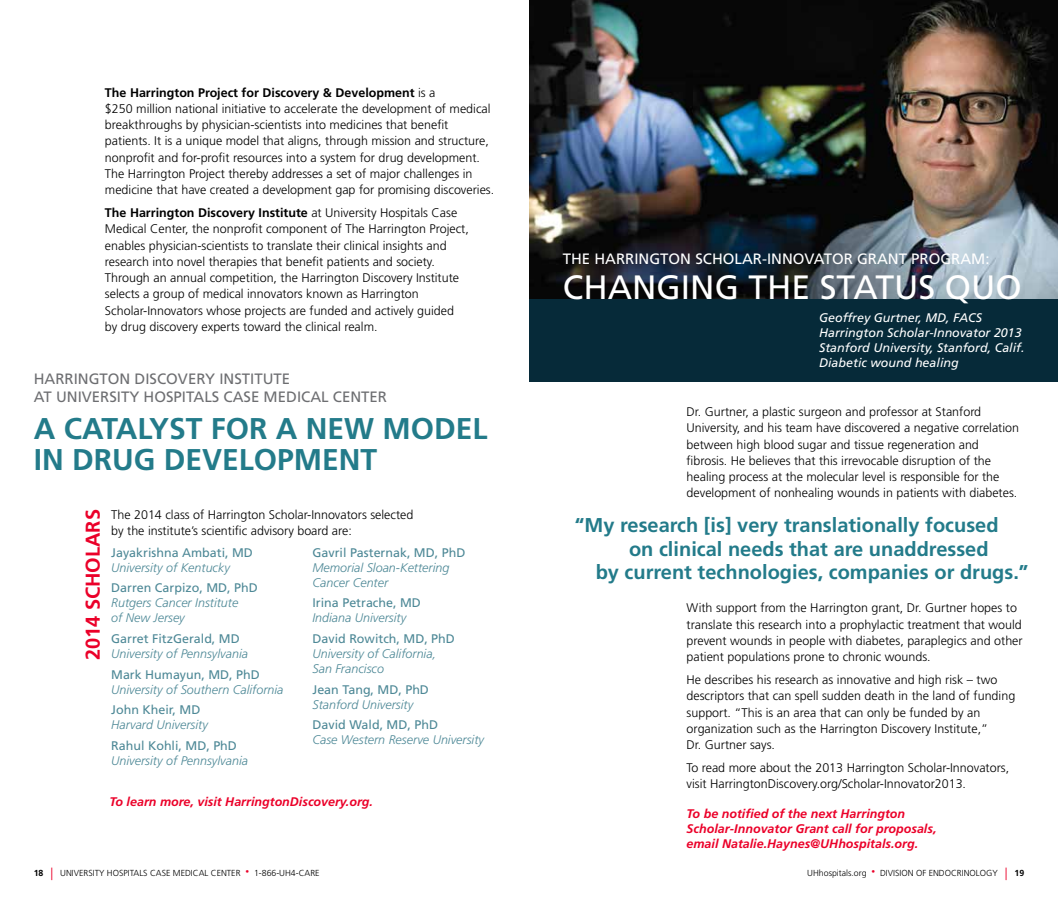
<style>
.page{position:relative;width:1058px;height:900px;background:#fff}
.page>*{position:absolute;margin:0;border:0;box-sizing:border-box;transform-origin:0 0}
.t1{font:33.75px "Frutiger LT Std";color:#fff}
.t2{font:700 30px/31.2px "Frutiger LT Std";color:#237b8a}
.t3{font:700 20px "Frutiger LT Std";color:#237b8a}
.t4{font:700 20px "Frutiger LT Std";color:#eb0029}
.t5{font:15px "Frutiger LT Std";color:#6d6e71}
.t6{font:15px "Frutiger LT Std";color:#fff}
.t7{font:300 12.5px/16.2px "Frutiger LT Std";color:#000}
.t8{font:italic 300 12.5px/15px "Frutiger LT Std";color:#4d8896}
.t9{font:12.5px "Frutiger LT Std";color:#4d8896}
.t10{font:italic 700 12.5px/15px "Frutiger LT Std";color:#eb0029}
.t11{font:italic 12.5px/15px "Frutiger LT Std";color:#fff}
.t12{font:300 8.75px "Frutiger LT Std";color:#000}
.t13{font:700 8.75px "Frutiger LT Std";color:#000}
.s1{font-weight:700}
.s2{font-size:12.5px;color:#eb0029}
.s3{font-size:7.5px;color:#eb0029}
</style>
<div class="page">
<div style="left:529px;top:299px;width:529px;height:83px;background:#062a39"></div>
<img style="left:529px;top:0;width:529px;height:299px">
<p class="t7" style="left:105px;top:84px;width:391px"><span class="s1">The Harrington Project for Discovery &amp; Development</span> is a<br>$250 million national initiative to accelerate the development of medical breakthroughs by physician-scientists into medicines that benefit patients. It is a unique model that aligns, through mission and structure, nonprofit and for-profit resources into a system for drug development.<br>The Harrington Project thereby addresses a set of major challenges in medicine that have created a development gap for promising discoveries.</p>
<p class="t7" style="left:105px;top:205px;width:365px"><span class="s1">The Harrington Discovery Institute</span> at University Hospitals Case Medical Center, the nonprofit component of The Harrington Project, enables physician-scientists to translate their clinical insights and research into novel therapies that benefit patients and society.<br>Through an annual competition, the Harrington Discovery Institute selects a group of medical innovators known as Harrington Scholar-Innovators whose projects are funded and actively guided by drug discovery experts toward the clinical realm.</p>
<p class="t5" style="left:34px;top:370px;width:31px">HARRIN</p>
<p class="t5" style="left:89px;top:370px;width:144px">GTON DISCOVERY INSTITUT</p>
<p class="t5" style="left:282px;top:370px;width:10px">E</p>
<p class="t5" style="left:34px;top:388px;width:75px">AT UNIVERSIT</p>
<p class="t5" style="left:129px;top:388px;width:45px">Y HOSPIT</p>
<p class="t5" style="left:194px;top:388px;width:192px">ALS CASE MEDICAL CENTER</p>
<h2 class="t2" style="left:34px;top:413px;width:455px">A Catalyst for a New Model in Drug Developm ent</h2>
<h3 class="t4" style="left:81px;top:660px;width:153px;rotate:-90deg">2014 scholars</h3>
<p class="t7" style="left:111px;top:506px;width:304px">The 2014 class of Harrington Scholar-Innovators selected by the institute’s scientific advisory board are:</p>
<p class="t9" style="left:111px;top:545px;width:143px">JAYAKRISHNA AMBATI, MD</p>
<p class="t8" style="left:111px;top:560px;width:120px">University of Kentucky</p>
<p class="t9" style="left:111px;top:581px;width:148px">DARREN CARPIZO, MD, PHD</p>
<p class="t8" style="left:111px;top:596px;width:129px">Rutgers Cancer Institute of New Jersey</p>
<p class="t9" style="left:111px;top:631px;width:130px">GARRET FITZGERALD, MD</p>
<p class="t8" style="left:111px;top:646px;width:138px">University of Pennsylvania</p>
<p class="t9" style="left:111px;top:667px;width:150px">MARK HUMAYUN, MD, PHD</p>
<p class="t8" style="left:111px;top:682px;width:174px">University of Southern California</p>
<p class="t9" style="left:111px;top:702px;width:91px">JOHN KHEIR, MD</p>
<p class="t8" style="left:111px;top:717px;width:98px">Harvard University</p>
<p class="t9" style="left:111px;top:738px;width:127px">RAHUL KOHLI, MD, PHD</p>
<p class="t8" style="left:111px;top:753px;width:138px">University of Pennsylvania</p>
<p class="t9" style="left:312px;top:545px;width:154px">GAVRIL PASTERNAK, MD, PHD</p>
<p class="t8" style="left:312px;top:560px;width:138px">Memorial Sloan-Kettering<br>Cancer Center</p>
<p class="t9" style="left:312px;top:596px;width:110px">IRINA PETRACHE, MD</p>
<p class="t8" style="left:312px;top:611px;width:95px">Indiana University</p>
<p class="t9" style="left:312px;top:631px;width:144px">DAVID ROWITCH, MD, PHD</p>
<p class="t8" style="left:312px;top:646px;width:125px">University of California,<br>San Francisco</p>
<p class="t9" style="left:312px;top:682px;width:118px">JEAN TANG, MD, PHD</p>
<p class="t8" style="left:312px;top:697px;width:102px">Stanford University</p>
<p class="t9" style="left:312px;top:717px;width:127px">DAVID WALD, MD, PHD</p>
<p class="t8" style="left:312px;top:732px;width:173px">Case Western Reserve University</p>
<p class="t10" style="left:109px;top:794px;width:265px">To learn more, visit HarringtonDiscovery.org.</p>
<p class="t6" style="left:562px;top:250px;width:63px">TH E HARRIN</p>
<p class="t6" style="left:649px;top:250px;width:342px">GTON SCH OLAR-INN OVATOR GRANT PROGRAM :</p>
<h1 class="t1" style="left:562px;top:267px;width:333px">CHANGING TH E STATUS</h1>
<h1 class="t1" style="left:944px;top:267px;width:78px">QUO</h1>
<p class="t11" style="left:819px;top:311px;width:207px">Geoffrey Gurtner, MD, FACS<br>Harrington Scholar-Innovator 2013<br>Stanford University, Stanford, Calif.<br>Diabetic wound healing</p>
<p class="t7" style="left:686px;top:404px;width:334px">Dr. Gurtner, a plastic surgeon and professor at Stanford University, and his team have discovered a negative correlation between high blood sugar and tissue regeneration and fibrosis. He believes that this irrevocable disruption of the healing process at the molecular level is responsible for the development of nonhealing wounds in patients with diabetes.</p>
<h3 class="t3" style="left:575px;top:513px;width:425px">“My research [is] very translationally focused</h3>
<h3 class="t3" style="left:629px;top:537px;width:361px">on clinical needs that are unaddressed</h3>
<h3 class="t3" style="left:595px;top:561px;width:434px">by current technologies, companies or drugs.”</h3>
<p class="t7" style="left:686px;top:600px;width:337px">With support from the Harrington grant, Dr. Gurtner hopes to translate this research into a prophylactic treatment that would prevent wounds in people with diabetes, paraplegics and other patient populations prone to chronic wounds.</p>
<p class="t7" style="left:686px;top:672px;width:330px">He describes his research as innovative and high risk – two descriptors that can spell sudden death in the land of funding support. “This is an area that can only be funded by an organization such as the Harrington Discovery Institute,”<br>Dr. Gurtner says.</p>
<p class="t7" style="left:686px;top:760px;width:324px">To read more about the 2013 Harrington Scholar-Innovators, visit HarringtonDiscovery.org/Scholar-Innovator2013.</p>
<p class="t10" style="left:686px;top:806px;width:251px">To be notified of the next Harrington<br>Scholar-Innovator Grant call for proposals, email Natalie.Haynes@UHhospitals.org.</p>
<p class="t12" style="left:50px;top:868px;width:255px"><span class="s2">|</span> University Hospitals Case Medical Center <span class="s3">•</span> 1-866-UH4-CARE</p>
<p class="t12" style="left:807px;top:868px;width:202px">UHhospitals.org <span class="s3">•</span> Division of Endocrinology <span class="s2">|</span></p>
<p class="t13" style="left:34px;top:867px;width:11px">18</p>
<p class="t13" style="left:1014px;top:867px;width:11px">19</p>
</div>
